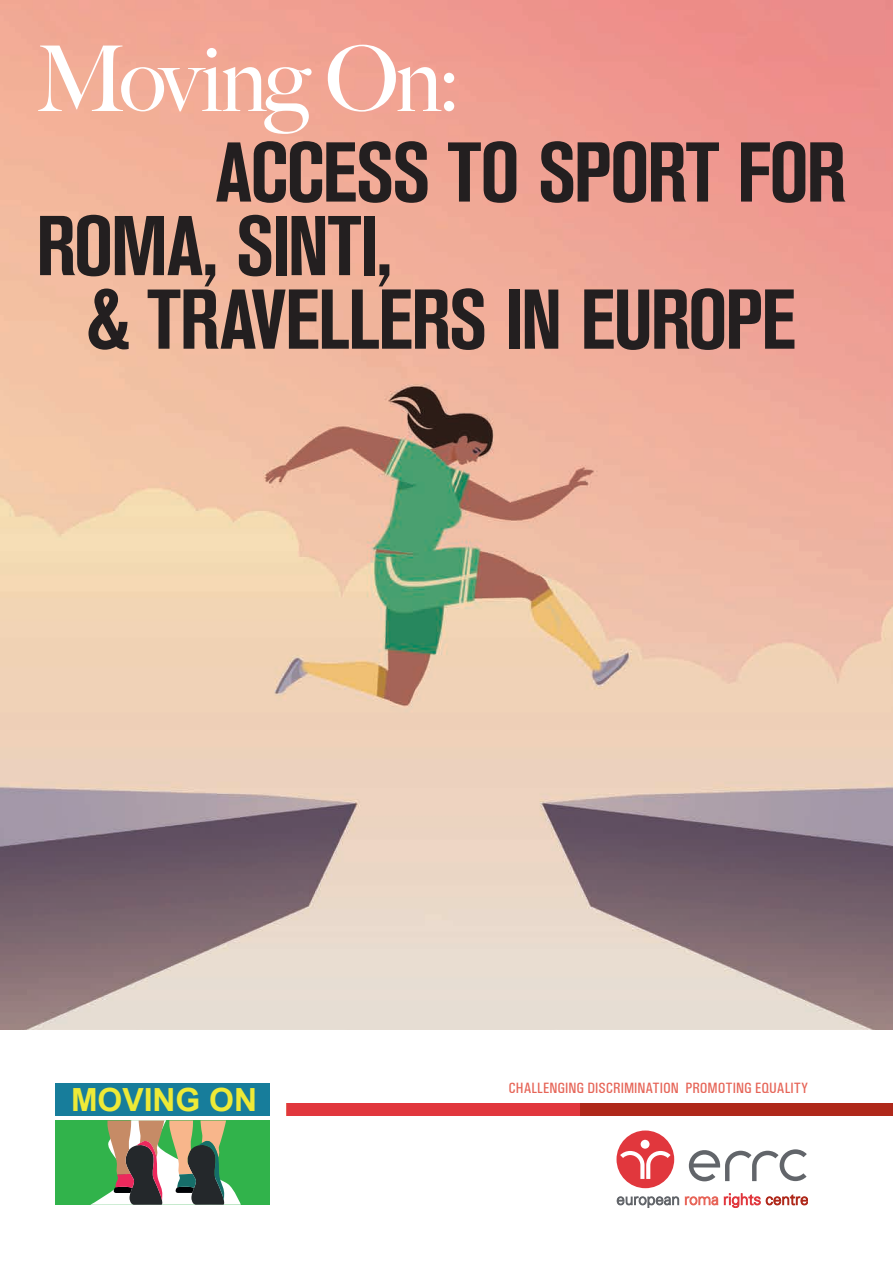
<style>
.page{position:relative;width:893px;height:1263px;background:#fff}
.page>*{position:absolute;margin:0;border:0;box-sizing:border-box;transform-origin:0 0}
.t1{font:90.9px "Big Caslon FB";letter-spacing:-.045em;color:#fff}
.t2{font:700 condensed 83.7px/73.5px "Akzidenz Grotesk BE";letter-spacing:-.025em;color:#231f20}
.t3{font:700 31.95px "Arial";color:#eeea37}
.t4{font:500 condensed 15px "Univers";color:#e66558}
</style>
<div class="page">
<img style="left:0;top:0;width:893px;height:1029px">
<svg style="left:689px;top:1149px;width:118px;height:32px"></svg>
<svg style="left:616px;top:1130px;width:58px;height:58px"></svg>
<svg style="left:617px;top:1196px;width:62px;height:12px"></svg>
<svg style="left:685px;top:1196px;width:33px;height:9px"></svg>
<svg style="left:724px;top:1193px;width:84px;height:15px"></svg>
<div style="left:287px;top:1103px;width:293px;height:13px;background:#e1373d"></div>
<div style="left:580px;top:1103px;width:313px;height:13px;background:#af281a"></div>
<div style="left:55px;top:1120px;width:215px;height:85px;background:#31b34b"></div>
<div style="left:55px;top:1083px;width:215px;height:33px;background:#177d9b"></div>
<svg style="left:90px;top:1120px;width:151px;height:85px"></svg>
<p class="t1" style="left:36px;top:26px;width:427px">Moving On:</p>
<p class="t2" style="left:36px;top:137px;width:812px;text-indent:180px">ACCESS TO SPORT FOR<br>ROMA, SINTI,</p>
<p class="t2" style="left:86px;top:284px;width:711px">&amp; TRAVELLERS IN EUROPE</p>
<p class="t3" style="left:71px;top:1078px;width:188px">MOVING ON</p>
<p class="t4" style="left:508px;top:1079px;width:301px">CHALLENGING DISCRIMINATION PROMOTING EQUALITY</p>
</div>
